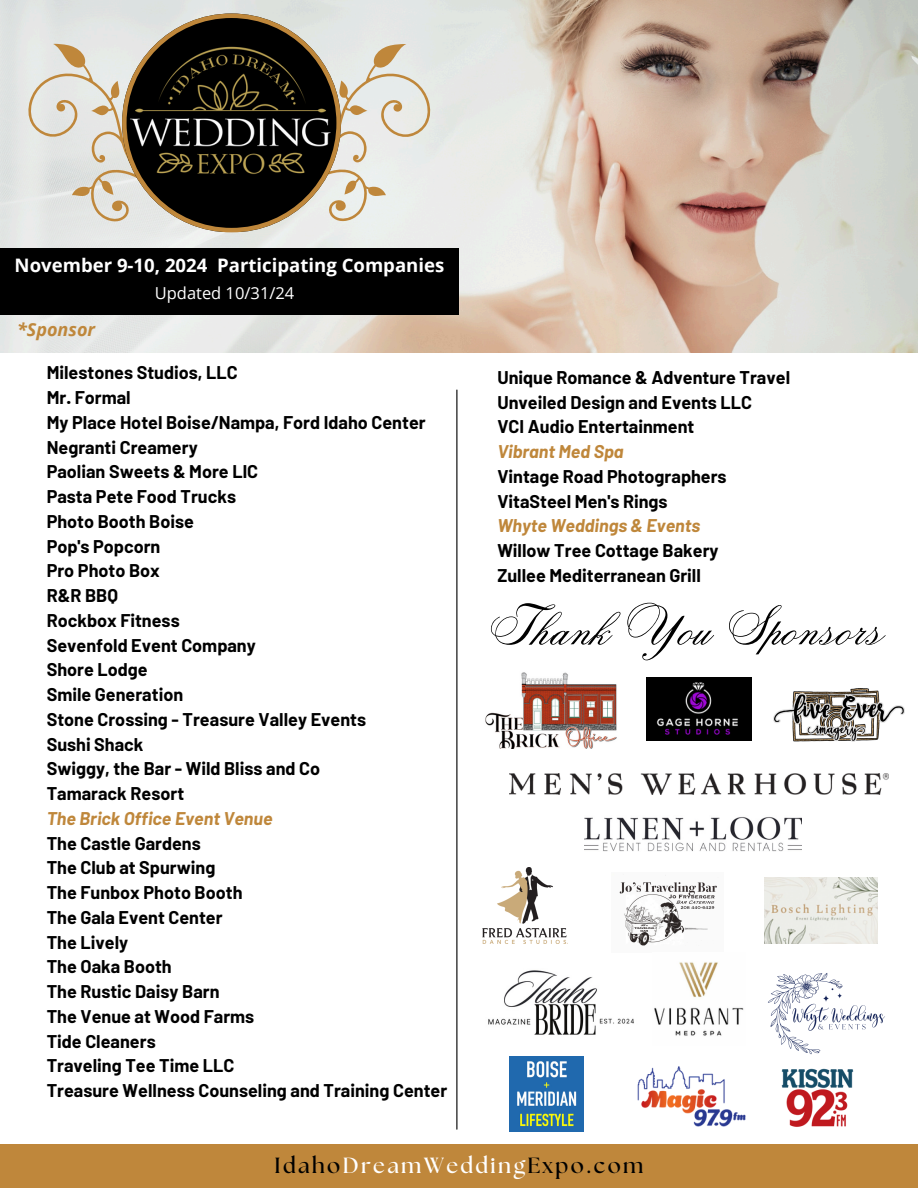
<style>
.page{position:relative;width:918px;height:1188px;background:#fff}
.page>*{position:absolute;margin:0;border:0;box-sizing:border-box;transform-origin:0 0}
.t1{font:53.7px "Citadel Script Pro";letter-spacing:.01em;color:#000}
.t2{font:700 21.9px "The Seasons";letter-spacing:.105em;color:#000}
.t3{font:700 18.6px "Open Sans";color:#fff}
.t4{font:700 18px/24.8px "Barlow";color:#000}
.t5{font:italic 700 18px "Open Sans";color:#bf873b}
.t6{font:16.5px "Open Sans";color:#fff}
.s1{font-style:italic;color:#bf873b}
.s2{color:#fff}
</style>
<div class="page">
<div style="left:0;top:1144px;width:918px;height:44px;background:#bf873b"></div>
<hr style="left:456px;top:390px;width:1px;height:739px;background:#000">
<img style="left:0;top:0;width:918px;height:352px">
<div style="left:0;top:248px;width:459px;height:66px;background:#000"></div>
<svg style="left:6px;top:12px;width:197px;height:228px;background:#e0dfd8"></svg>
<svg style="left:255px;top:11px;width:198px;height:229px;background:#e4e4de"></svg>
<svg style="left:122px;top:14px;width:219px;height:218px;background:#8a857a"></svg>
<img style="left:109px;top:31px;width:245px;height:164px">
<img style="left:485px;top:672px;width:132px;height:77px">
<img style="left:646px;top:678px;width:106px;height:63px">
<img style="left:509px;top:774px;width:379px;height:20px">
<img style="left:619px;top:875px;width:98px;height:71px">
<img style="left:482px;top:867px;width:86px;height:77px">
<img style="left:765px;top:877px;width:112px;height:67px">
<img style="left:774px;top:688px;width:130px;height:53px">
<img style="left:509px;top:1057px;width:75px;height:75px">
<img style="left:781px;top:1068px;width:72px;height:59px">
<img style="left:637px;top:1066px;width:109px;height:61px">
<img style="left:585px;top:817px;width:217px;height:35px">
<img style="left:654px;top:962px;width:90px;height:74px">
<img style="left:488px;top:970px;width:146px;height:65px">
<img style="left:768px;top:973px;width:117px;height:82px">
<p class="t3" style="left:15px;top:252px;width:431px">November 9-10, 2024 Participating Companies</p>
<p class="t5" style="left:17px;top:317px;width:79px">*Sponsor</p>
<p class="t6" style="left:155px;top:281px;width:141px">Updated 10/31/24</p>
<p class="t4" style="left:47px;top:360px;width:402px">Milestones Studios, LLC<br>Mr. Formal<br>My Place Hotel Boise/Nampa, Ford Idaho Center<br>Negranti Creamery<br>Paolian Sweets &amp; More LlC<br>Pasta Pete Food Trucks<br>Photo Booth Boise<br>Pop's Popcorn<br>Pro Photo Box<br>R&amp;R BBQ<br>Rockbox Fitness<br>Sevenfold Event Company<br>Shore Lodge<br>Smile Generation<br>Stone Crossing - Treasure Valley Events<br>Sushi Shack<br>Swiggy, the Bar - Wild Bliss and Co<br>Tamarack Resort<br><span class="s1">The Brick Office Event Venue<br></span>The Castle Gardens<br>The Club at Spurwing<br>The Funbox Photo Booth<br>The Gala Event Center<br>The Lively<br>The Oaka Booth<br>The Rustic Daisy Barn<br>The Venue at Wood Farms<br>Tide Cleaners<br>Traveling Tee Time LLC<br>Treasure Wellness Counseling and Training Center</p>
<p class="t4" style="left:497px;top:364px;width:294px">Unique Romance &amp; Adventure Travel<br>Unveiled Design and Events LLC<br>VCI Audio Entertainment<br><span class="s1">Vibrant Med Spa<br></span>Vintage Road Photographers<br>VitaSteel Men's Rings<br><span class="s1">Whyte Weddings &amp; Events<br></span>Willow Tree Cottage Bakery<br>Zullee Mediterranean Grill</p>
<p class="t1" style="left:491px;top:600px;width:396px">Thank You Sponsors</p>
<p class="t2" style="left:275px;top:1155px;width:370px">Idaho<span class="s2">DreamWedding</span>Expo.com</p>
</div>
